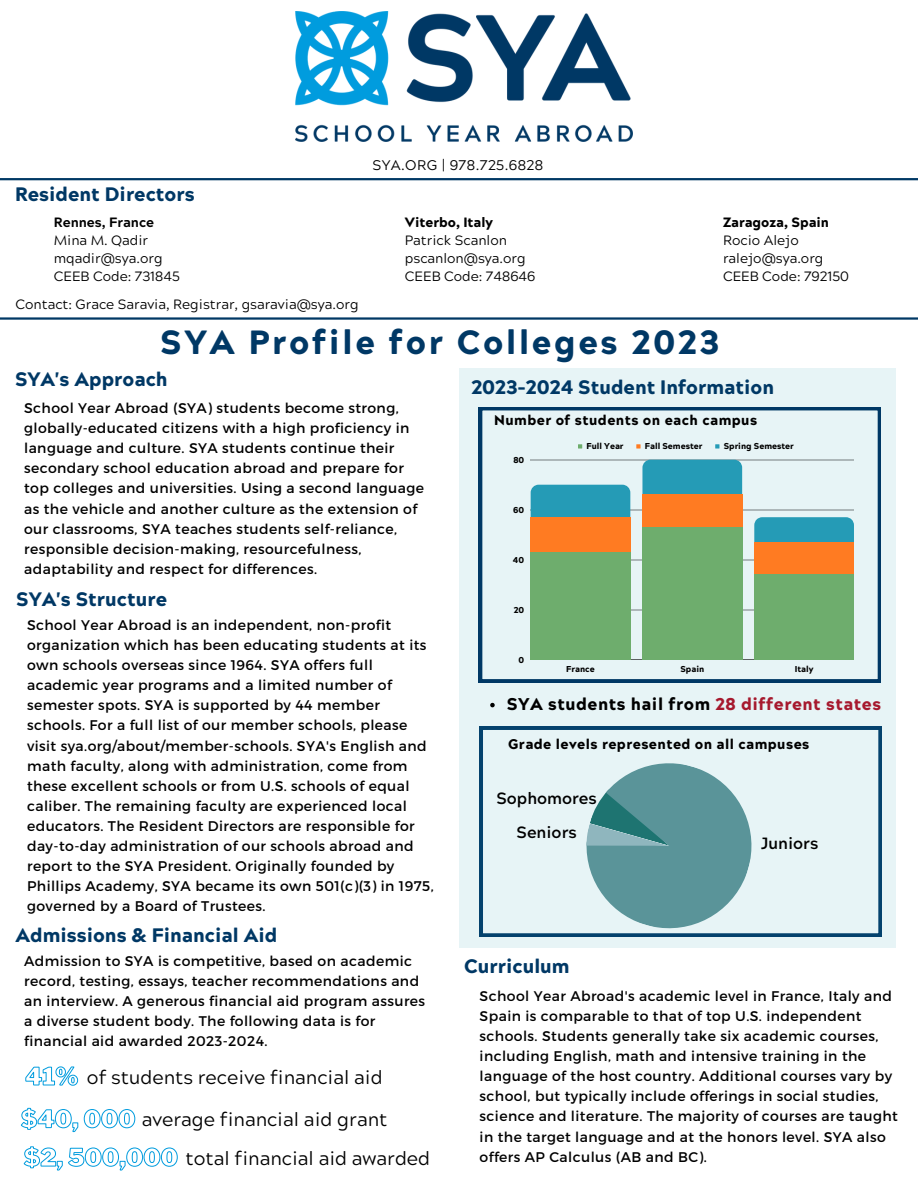
<style>
.page{position:relative;width:918px;height:1188px;background:#fff}
.page>*{position:absolute;margin:0;border:0;box-sizing:border-box;transform-origin:0 0}
.t1{font:900 33.45px "Acherus Grotesque";letter-spacing:.08em;color:#003865}
.t2{font:900 19.5px "Acherus Grotesque";color:#003865}
.t3{font:18.9px "Acherus Grotesque";color:#000}
.t4{font:900 16.95px "Acherus Grotesque";letter-spacing:.03em;color:#000}
.t5{font:700 16.35px/33.9px "Acherus Grotesque";color:#000;text-align:center}
.t6{font:13.95px/20.1px "Montserrat";letter-spacing:.03em;color:#000}
.t7{font:900 13.95px "Acherus Grotesque";letter-spacing:.03em;color:#000}
.t8{font:13.95px "Acherus Grotesque";letter-spacing:.03em;color:#000}
.t9{font:13.5px "Acherus Grotesque";color:#000}
.t10{font:900 13.5px "Acherus Grotesque";color:#000}
.t11{font:800 13.5px "Acherus Grotesque";color:#000}
.t12{font:900 8.55px "Acherus Grotesque";color:#000}
.s1{color:#a6192e}
</style>
<div class="page">
<hr style="left:0;top:178px;width:918px;height:2px;background:#003865">
<hr style="left:0;top:317px;width:918px;height:3px;background:#003865">
<div style="left:460px;top:369px;width:436px;height:579px;background:#e7f4f6"></div>
<svg style="left:479px;top:407px;width:402px;height:275px"></svg>
<svg style="left:578px;top:444px;width:4px;height:5px"></svg>
<svg style="left:636px;top:444px;width:5px;height:5px"></svg>
<svg style="left:715px;top:444px;width:4px;height:5px"></svg>
<hr style="left:531px;top:460px;width:323px;height:1px;background:#000">
<hr style="left:531px;top:510px;width:323px;height:1px;background:#000">
<hr style="left:531px;top:560px;width:323px;height:1px;background:#000">
<hr style="left:531px;top:610px;width:323px;height:1px;background:#000">
<hr style="left:531px;top:660px;width:323px;height:1px;background:#000">
<div style="left:531px;top:485px;width:99px;height:32px;background:#259bb6"></div>
<div style="left:642px;top:460px;width:100px;height:35px;background:#259bb6"></div>
<svg style="left:754px;top:517px;width:100px;height:8px"></svg>
<div style="left:531px;top:517px;width:99px;height:143px;background:#ff7b22"></div>
<div style="left:642px;top:495px;width:100px;height:165px;background:#ff7b22"></div>
<div style="left:754px;top:542px;width:100px;height:118px;background:#ff7b22"></div>
<div style="left:531px;top:552px;width:99px;height:108px;background:#6ead6d"></div>
<div style="left:642px;top:527px;width:100px;height:133px;background:#6ead6d"></div>
<div style="left:754px;top:575px;width:100px;height:85px;background:#6ead6d"></div>
<svg style="left:585px;top:763px;width:176px;height:172px"></svg>
<img style="left:295px;top:12px;width:338px;height:129px">
<svg style="left:25px;top:1066px;width:54px;height:20px"></svg>
<svg style="left:20px;top:1107px;width:158px;height:64px"></svg>
<svg style="left:490px;top:703px;width:5px;height:4px"></svg>
<p class="t2" style="left:15px;top:182px;width:181px">Resident Directors</p>
<p class="t11" style="left:54px;top:214px;width:102px">Rennes, France</p>
<p class="t9" style="left:54px;top:232px;width:96px">Mina M. Qadir</p>
<p class="t9" style="left:54px;top:250px;width:110px">mqadir@sya.org</p>
<p class="t9" style="left:54px;top:268px;width:128px">CEEB Code: 731845</p>
<p class="t9" style="left:16px;top:296px;width:345px">Contact: Grace Saravia, Registrar, gsaravia@sya.org</p>
<p class="t8" style="left:372px;top:156px;width:172px">SYA.ORG | 978.725.6828</p>
<p class="t10" style="left:405px;top:214px;width:90px">Viterbo, Italy</p>
<p class="t9" style="left:405px;top:232px;width:104px">Patrick Scanlon</p>
<p class="t9" style="left:405px;top:250px;width:122px">pscanlon@sya.org</p>
<p class="t9" style="left:405px;top:268px;width:132px">CEEB Code: 748646</p>
<p class="t10" style="left:723px;top:214px;width:108px">Zaragoza, Spain</p>
<p class="t9" style="left:723px;top:232px;width:77px">Rocio Alejo</p>
<p class="t9" style="left:723px;top:250px;width:102px">ralejo@sya.org</p>
<p class="t9" style="left:723px;top:268px;width:127px">CEEB Code: 792150</p>
<p class="t1" style="left:160px;top:322px;width:560px">SYA Profile for Colleges 2023</p>
<p class="t2" style="left:15px;top:367px;width:154px">SYA's Approach</p>
<p class="t6" style="left:24px;top:397px;width:401px">School Year Abroad (SYA) students become strong, globally-educated citizens with a high proficiency in language and culture. SYA students continue their secondary school education abroad and prepare for top colleges and universities. Using a second language as the vehicle and another culture as the extension of our classrooms, SYA teaches students self-reliance, responsible decision-making, resourcefulness, adaptability and respect for differences.</p>
<p class="t2" style="left:16px;top:587px;width:152px">SYA's Structure</p>
<p class="t6" style="left:27px;top:614px;width:408px">School Year Abroad is an independent, non-profit organization which has been educating students at its own schools overseas since 1964. SYA offers full academic year programs and a limited number of semester spots. SYA is supported by 44 member schools. For a full list of our member schools, please visit sya.org/about/member-schools. SYA's English and math faculty, along with administration, come from these excellent schools or from U.S. schools of equal caliber. The remaining faculty are experienced local educators. The Resident Directors are responsible for day-to-day administration of our schools abroad and report to the SYA President. Originally founded by Phillips Academy, SYA became its own 501(c)(3) in 1975, governed by a Board of Trustees.</p>
<p class="t2" style="left:16px;top:924px;width:263px">Admissions &amp; Financial Aid</p>
<p class="t6" style="left:24px;top:950px;width:403px">Admission to SYA is competitive, based on academic record, testing, essays, teacher recommendations and an interview. A generous financial aid program assures a diverse student body. The following data is for financial aid awarded 2023-2024.</p>
<p class="t3" style="left:87px;top:1066px;width:297px">of students receive financial aid</p>
<p class="t3" style="left:142px;top:1109px;width:247px">average financial aid grant</p>
<p class="t3" style="left:186px;top:1147px;width:246px">total financial aid awarded</p>
<p class="t2" style="left:471px;top:376px;width:304px">2023-2024 Student Information</p>
<p class="t7" style="left:494px;top:412px;width:264px">Number of students on each campus</p>
<p class="t12" style="left:513px;top:454px;width:12px">80</p>
<p class="t12" style="left:513px;top:504px;width:13px">60</p>
<p class="t12" style="left:513px;top:554px;width:13px">40</p>
<p class="t12" style="left:514px;top:605px;width:12px">20</p>
<p class="t12" style="left:519px;top:655px;width:7px">0</p>
<p class="t12" style="left:586px;top:441px;width:39px">Full Year</p>
<p class="t12" style="left:645px;top:441px;width:59px">Fall Semester</p>
<p class="t12" style="left:724px;top:441px;width:72px">Spring Semester</p>
<p class="t12" style="left:566px;top:664px;width:30px">France</p>
<p class="t12" style="left:680px;top:664px;width:25px">Spain</p>
<p class="t12" style="left:795px;top:664px;width:20px">Italy</p>
<p class="t4" style="left:507px;top:694px;width:376px">SYA students hail from <span class="s1">28 different states</span></p>
<p class="t7" style="left:508px;top:736px;width:303px">Grade levels represented on all campuses</p>
<p class="t5" style="left:497px;top:780px;width:102px">Sophomores<br>Seniors</p>
<p class="t2" style="left:464px;top:954px;width:107px">Curriculum</p>
<p class="t5" style="left:761px;top:825px;width:59px">Juniors</p>
<p class="t6" style="left:480px;top:985px;width:420px">School Year Abroad's academic level in France, Italy and Spain is comparable to that of top U.S. independent schools. Students generally take six academic courses, including English, math and intensive training in the language of the host country. Additional courses vary by school, but typically include offerings in social studies, science and literature. The majority of courses are taught in the target language and at the honors level. SYA also offers AP Calculus (AB and BC).</p>
</div>
